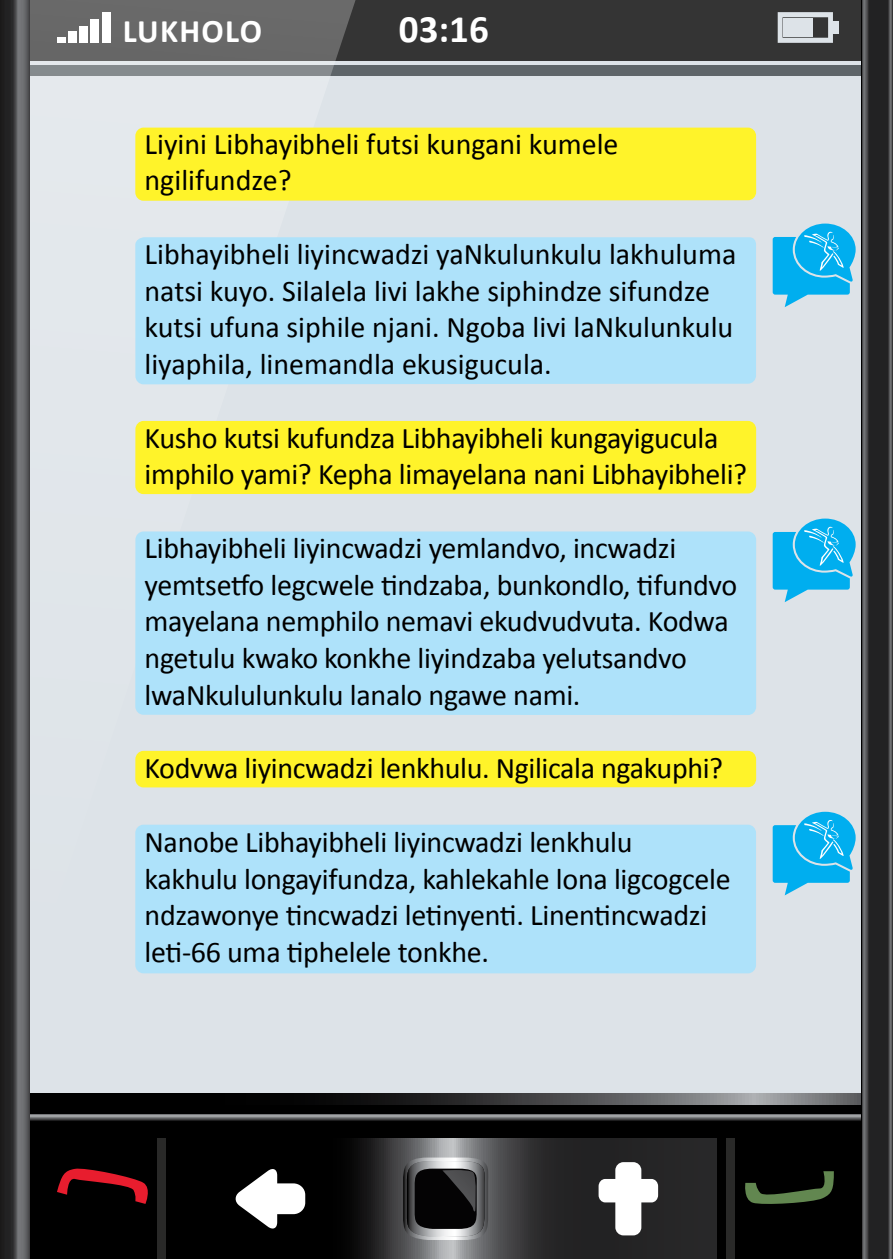
<style>
.page{position:relative;width:893px;height:1259px;background:#fff}
.page>*{position:absolute;margin:0;border:0;box-sizing:border-box;transform-origin:0 0}
.t1{font:700 39px "Calibri";color:#fff}
.t2{font:700 33px "Calibri";letter-spacing:.04em;color:#fff}
.t3{font:30px/36.6px "Calibri";letter-spacing:-.01em;color:#000}
</style>
<div class="page">
<div style="left:8px;top:5px;width:868px;height:1248px;background:#dde3e8"></div>
<hr style="left:892px;top:0;width:1px;height:61px;background:#343434">
<svg style="left:621px;top:1094px;width:240px;height:12px"></svg>
<svg style="left:621px;top:1106px;width:240px;height:26px"></svg>
<div style="left:0;top:65px;width:890px;height:11px;background:#5e6569"></div>
<div style="left:0;top:0;width:892px;height:61px;background:#343434"></div>
<div style="left:0;top:1138px;width:890px;height:121px;background:#000"></div>
<img style="left:30px;top:0;width:591px;height:1138px">
<svg style="left:745px;top:1171px;width:89px;height:33px"></svg>
<svg style="left:57px;top:1168px;width:91px;height:36px"></svg>
<svg style="left:0;top:0;width:30px;height:1259px"></svg>
<svg style="left:861px;top:0;width:31px;height:1259px"></svg>
<svg style="left:305px;top:1138px;width:412px;height:121px"></svg>
<svg style="left:403px;top:1157px;width:89px;height:83px"></svg>
<div style="left:727px;top:1138px;width:8px;height:121px;background:#292928"></div>
<div style="left:157px;top:1138px;width:9px;height:121px;background:#292928"></div>
<div style="left:615px;top:1162px;width:26px;height:73px;background:#fff;border-radius:8px"></div>
<div style="left:599px;top:1179px;width:59px;height:23px;background:#fff;border-radius:7px"></div>
<svg style="left:235px;top:1169px;width:70px;height:60px"></svg>
<div style="left:57px;top:37px;width:9px;height:6px;background:#fff"></div>
<div style="left:68px;top:32px;width:9px;height:11px;background:#fff"></div>
<div style="left:79px;top:26px;width:9px;height:17px;background:#fff"></div>
<div style="left:91px;top:19px;width:8px;height:24px;background:#fff"></div>
<div style="left:102px;top:12px;width:8px;height:31px;background:#fff"></div>
<svg style="left:778px;top:12px;width:55px;height:31px"></svg>
<div style="left:830px;top:21px;width:9px;height:13px;background:#dde3e8"></div>
<div style="left:783px;top:18px;width:30px;height:19px;background:#dde3e8"></div>
<svg style="left:773px;top:224px;width:83px;height:83px"></svg>
<svg style="left:773px;top:518px;width:83px;height:84px"></svg>
<svg style="left:773px;top:812px;width:83px;height:83px"></svg>
<div style="left:135px;top:237px;width:621px;height:147px;background:#aee2fa"></div>
<div style="left:135px;top:531px;width:621px;height:184px;background:#aee2fa;border-radius:8px"></div>
<div style="left:135px;top:824px;width:621px;height:149px;background:#aee2fa;border-radius:8px"></div>
<div style="left:135px;top:128px;width:621px;height:73px;background:#fff32a;border-radius:8px"></div>
<div style="left:135px;top:421px;width:621px;height:73px;background:#fff32a;border-radius:8px"></div>
<div style="left:135px;top:751px;width:621px;height:36px;background:#fff32a;border-radius:8px"></div>
<p class="t2" style="left:123px;top:10px;width:141px">LUKHOLO</p>
<h1 class="t1" style="left:399px;top:4px;width:91px">03:16</h1>
<p class="t3" style="left:145px;top:125px;width:475px">Liyini Libhayibheli futsi kungani kumele ngilifundze?</p>
<p class="t3" style="left:145px;top:236px;width:593px">Libhayibheli liyincwadzi yaNkulunkulu lakhuluma natsi kuyo. Silalela livi lakhe siphindze sifundze kutsi ufuna siphile njani. Ngoba livi laNkulunkulu liyaphila, linemandla ekusigucula.</p>
<p class="t3" style="left:145px;top:419px;width:604px">Kusho kutsi kufundza Libhayibheli kungayigucula imphilo yami? Kepha limayelana nani Libhayibheli?</p>
<p class="t3" style="left:145px;top:529px;width:594px">Libhayibheli liyincwadzi yemlandvo, incwadzi yemtsetfo legcwele tindzaba, bunkondlo, tifundvo mayelana nemphilo nemavi ekudvudvuta. Kodwa ngetulu kwako konkhe liyindzaba yelutsandvo lwaNkululunkulu lanalo ngawe nami.</p>
<p class="t3" style="left:145px;top:750px;width:580px">Kodvwa liyincwadzi lenkhulu. Ngilicala ngakuphi?</p>
<p class="t3" style="left:145px;top:823px;width:588px">Nanobe Libhayibheli liyincwadzi lenkhulu kakhulu longayifundza, kahlekahle lona ligcogcele ndzawonye tincwadzi letinyenti. Linentincwadzi leti-66 uma tiphelele tonkhe.</p>
</div>
